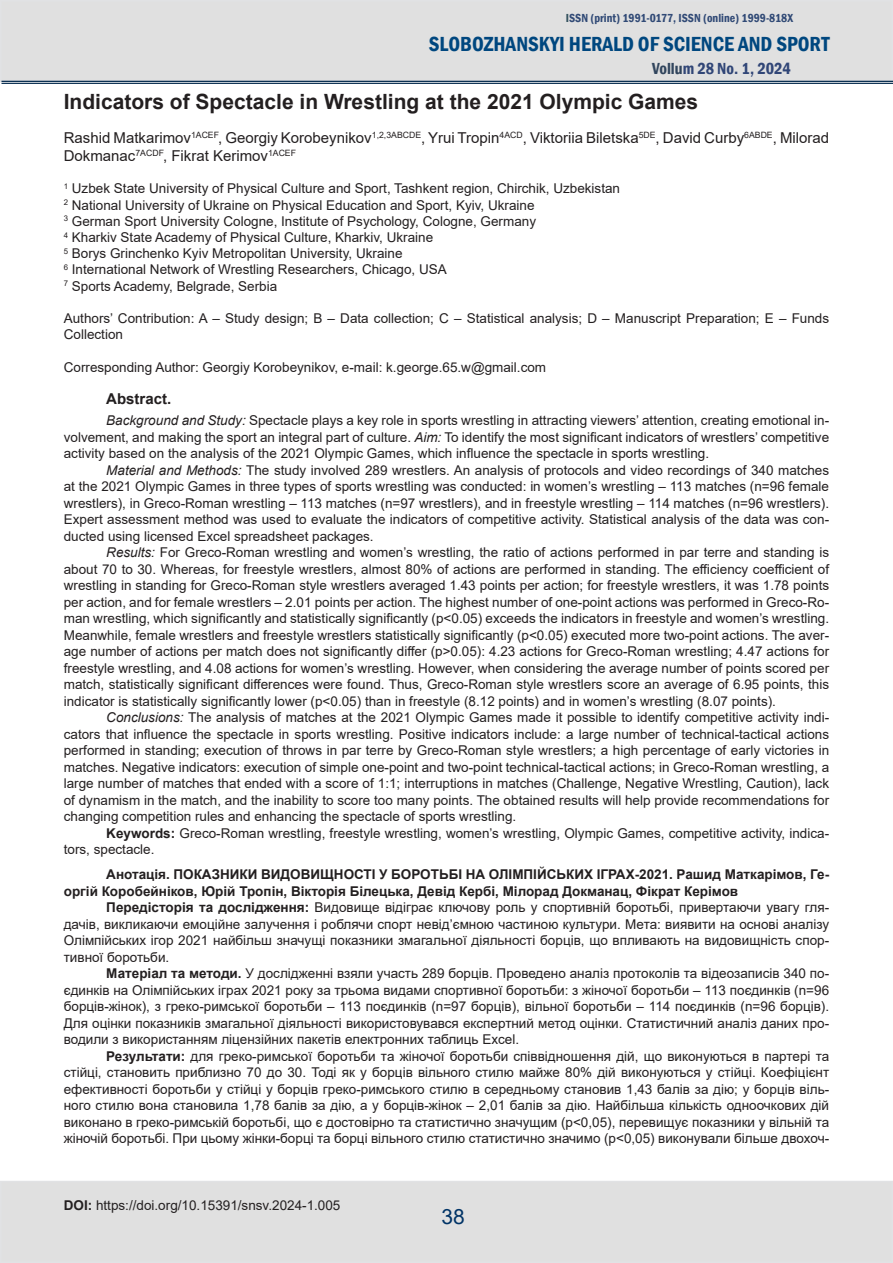
<style>
.page{position:relative;width:893px;height:1263px;background:#fff}
.page>*{position:absolute;margin:0;border:0;box-sizing:border-box;transform-origin:0 0}
.Обычный{font:700 21px "Arial";color:#231f20}
.t1{font:600 condensed 21px "Franklin Gothic";color:#00477f}
.t2{font:21px "Arial";color:#036}
.t3{font:600 condensed 16.5px "Franklin Gothic";color:#314677}
.Обычный-2{font:15px/18px "Arial";color:#231f20}
.Обычный-3{font:700 15px "Arial";color:#231f20}
.Обычный-4{font:13.5px/16.5px "Arial";color:#231f20;text-align:justify}
.Обычный-5{font:700 13.5px/16.5px "Arial";color:#231f20}
.t4{font:600 condensed 12px "Franklin Gothic";color:#314a76}
.s1{color:#314f5b}
.s2{color:#31455d}
.s3{font-style:italic}
.s4{font-weight:700}
</style>
<div class="page">
<div style="left:0;top:1181px;width:893px;height:82px;background:#e0e0e0"></div>
<div style="left:0;top:0;width:893px;height:82px;background:#e0e0e0;border:2px solid #e1e2e4"></div>
<hr style="left:2px;top:81px;width:891px;height:1px;background:#0c3153">
<hr style="left:2px;top:83px;width:891px;height:1px;background:#0c3153">
<p class="t4" style="left:566px;top:10px;width:229px"><span class="s1">I</span>SSN (print) 1991-0177, ISSN (online) 1999-818X</p>
<h1 class="t1" style="left:429px;top:30px;width:402px">SLOBOZHANSKYI HERALD OF SCIENCE AND SPORT</h1>
<p class="t3" style="left:652px;top:57px;width:140px"><span class="s2">Vollu</span>m 28 No. 1, 2024</p>
<p class="Обычный" style="left:64px;top:87px;width:636px">Indicators of Spectacle in Wrestling at the 2021 Olympic Games</p>
<p class="Обычный-2" style="left:64px;top:129px;width:767px">Rashid Matkarimov<sup>1ACEF</sup>, Georgiy Korobeynikov<sup>1,2,3ABCDE</sup>, Yrui Tropin<sup>4ACD</sup>, Viktoriia Biletska<sup>5DE</sup>, David Curby<sup>6ABDE</sup>, Milorad<br>Dokmanac<sup>7ACDF</sup>, Fikrat Kerimov<sup>1ACEF</sup></p>
<p class="Обычный-4" style="left:64px;top:180px;width:558px"><sup>1</sup> Uzbek State University of Physical Culture and Sport, Tashkent region, Chirchik, Uzbekistan</p>
<p class="Обычный-4" style="left:64px;top:197px;width:472px"><sup>2</sup> National University of Ukraine on Physical Education and Sport, Kyiv, Ukraine</p>
<p class="Обычный-4" style="left:64px;top:213px;width:474px"><sup>3</sup> German Sport University Cologne, Institute of Psychology, Cologne, Germany</p>
<p class="Обычный-4" style="left:64px;top:229px;width:371px"><sup>4</sup> Kharkiv State Academy of Physical Culture, Kharkiv, Ukraine</p>
<p class="Обычный-4" style="left:64px;top:245px;width:340px"><sup>5</sup> Borys Grinchenko Kyiv Metropolitan University, Ukraine</p>
<p class="Обычный-4" style="left:64px;top:261px;width:384px"><sup>6</sup> International Network of Wrestling Researchers, Chicago, USA</p>
<p class="Обычный-4" style="left:64px;top:278px;width:215px"><sup>7</sup> Sports Academy, Belgrade, Serbia</p>
<p class="Обычный-4" style="left:64px;top:310px;width:767px">Authors’ Contribution: A – Study design; B – Data collection; C – Statistical analysis; D – Manuscript Preparation; E – Funds<br>Collection</p>
<p class="Обычный-4" style="left:64px;top:359px;width:484px">Corresponding Author: Georgiy Korobeynikov, e-mail: k.george.65.w@gmail.com</p>
<p class="Обычный-3" style="left:106px;top:388px;width:67px">Abstract.</p>
<p class="Обычный-4" style="left:64px;top:412px;width:767px;text-indent:43px"><span class="s3">Background and Study:</span> Spectacle plays a key role in sports wrestling in attracting viewers’ attention, creating emotional in&shy;volvement, and making the sport an integral part of culture. <span class="s3">Aim:</span> To identify the most significant indicators of wrestlers’ competitive activity based on the analysis of the 2021 Olympic Games, which influence the spectacle in sports wrestling.</p>
<p class="Обычный-4" style="left:64px;top:462px;width:767px;text-indent:43px"><span class="s3">Material and Methods:</span> The study involved 289 wrestlers. An analysis of protocols and video recordings of 340 matches at the 2021 Olympic Games in three types of sports wrestling was conducted: in women’s wrestling – 113 matches (n=96 female wrestlers), in Greco-Roman wrestling – 113 matches (n=97 wrestlers), and in freestyle wrestling – 114 matches (n=96 wrestlers).<br>Expert assessment method was used to evaluate the indicators of competitive activity. Statistical analysis of the data was con&shy;ducted using licensed Excel spreadsheet packages.</p>
<p class="Обычный-4" style="left:64px;top:544px;width:767px;text-indent:43px"><span class="s3">Results:</span> For Greco-Roman wrestling and women’s wrestling, the ratio of actions performed in par terre and standing is about 70 to 30. Whereas, for freestyle wrestlers, almost 80% of actions are performed in standing. The efficiency coefficient of wrestling in standing for Greco-Roman style wrestlers averaged 1.43 points per action; for freestyle wrestlers, it was 1.78 points per action, and for female wrestlers – 2.01 points per action. The highest number of one-point actions was performed in Greco-Ro&shy;man wrestling, which significantly and statistically significantly (p&lt;0.05) exceeds the indicators in freestyle and women’s wrestling.<br>Meanwhile, female wrestlers and freestyle wrestlers statistically significantly (p&lt;0.05) executed more two-point actions. The aver&shy;age number of actions per match does not significantly differ (p&gt;0.05): 4.23 actions for Greco-Roman wrestling; 4.47 actions for freestyle wrestling, and 4.08 actions for women’s wrestling. However, when considering the average number of points scored per match, statistically significant differences were found. Thus, Greco-Roman style wrestlers score an average of 6.95 points, this indicator is statistically significantly lower (p&lt;0.05) than in freestyle (8.12 points) and in women’s wrestling (8.07 points).</p>
<p class="Обычный-4" style="left:64px;top:709px;width:767px;text-indent:43px"><span class="s3">Conclusions:</span> The analysis of matches at the 2021 Olympic Games made it possible to identify competitive activity indi&shy;cators that influence the spectacle in sports wrestling. Positive indicators include: a large number of technical-tactical actions performed in standing; execution of throws in par terre by Greco-Roman style wrestlers; a high percentage of early victories in matches. Negative indicators: execution of simple one-point and two-point technical-tactical actions; in Greco-Roman wrestling, a large number of matches that ended with a score of 1:1; interruptions in matches (Challenge, Negative Wrestling, Caution), lack of dynamism in the match, and the inability to score too many points. The obtained results will help provide recommendations for changing competition rules and enhancing the spectacle of sports wrestling.</p>
<p class="Обычный-4" style="left:64px;top:825px;width:767px;text-indent:43px"><span class="s4">Keywords:</span> Greco-Roman wrestling, freestyle wrestling, women’s wrestling, Olympic Games, competitive activity, indica&shy;tors, spectacle.</p>
<p class="Обычный-5" style="left:64px;top:866px;width:767px;text-indent:43px">Анотація. ПОКАЗНИКИ ВИДОВИЩНОСТІ У БОРОТЬБІ НА ОЛІМПІЙСЬКИХ ІГРАХ-2021. Рашид Маткарімов, Ге&shy;оргій Коробейніков, Юрій Тропін, Вікторія Білецька, Девід Кербі, Мілорад Докманац, Фікрат Керімов</p>
<p class="Обычный-4" style="left:64px;top:899px;width:767px;text-indent:43px"><span class="s4">Передісторія та дослідження:</span> Видовище відіграє ключову роль у спортивній боротьбі, привертаючи увагу гля&shy;дачів, викликаючи емоційне залучення і роблячи спорт невід’ємною частиною культури. Мета: виявити на основі аналізу Олімпійських ігор 2021 найбільш значущі показники змагальної діяльності борців, що впливають на видовищність спор&shy;тивної боротьби.</p>
<p class="Обычный-4" style="left:64px;top:965px;width:767px;text-indent:43px"><span class="s4">Матеріал та методи.</span> У дослідженні взяли участь 289 борців. Проведено аналіз протоколів та відеозаписів 340 по&shy;єдинків на Олімпійських іграх 2021 року за трьома видами спортивної боротьби: з жіночої боротьби – 113 поєдинків (n=96 борців-жінок), з греко-римської боротьби – 113 поєдинків (n=97 борців), вільної боротьби – 114 поєдинків (n=96 борців).<br>Для оцінки показників змагальної діяльності використовувався експертний метод оцінки. Статистичний аналіз даних про&shy;водили з використанням ліцензійних пакетів електронних таблиць Excel.</p>
<p class="Обычный-4" style="left:64px;top:1048px;width:767px;text-indent:43px"><span class="s4">Результати:</span> для греко-римської боротьби та жіночої боротьби співвідношення дій, що виконуються в партері та стійці, становить приблизно 70 до 30. Тоді як у борців вільного стилю майже 80% дій виконуються у стійці. Коефіцієнт ефективності боротьби у стійці у борців греко-римського стилю в середньому становив 1,43 балів за дію; у борців віль&shy;ного стилю вона становила 1,78 балів за дію, а у борців-жінок – 2,01 балів за дію. Найбільша кількість одноочкових дій виконано в греко-римській боротьбі, що є достовірно та статистично значущим (р&lt;0,05), перевищує показники у вільній та жіночій боротьбі. При цьому жінки-борці та борці вільного стилю статистично значимо (р&lt;0,05) виконували більше двохоч-</p>
<p class="Обычный-4" style="left:64px;top:1197px;width:278px"><span class="s4">DOI:</span> https://doi.org/10.15391/snsv.2024-1.005</p>
<h1 class="t2" style="left:442px;top:1202px;width:25px">38</h1>
</div>
